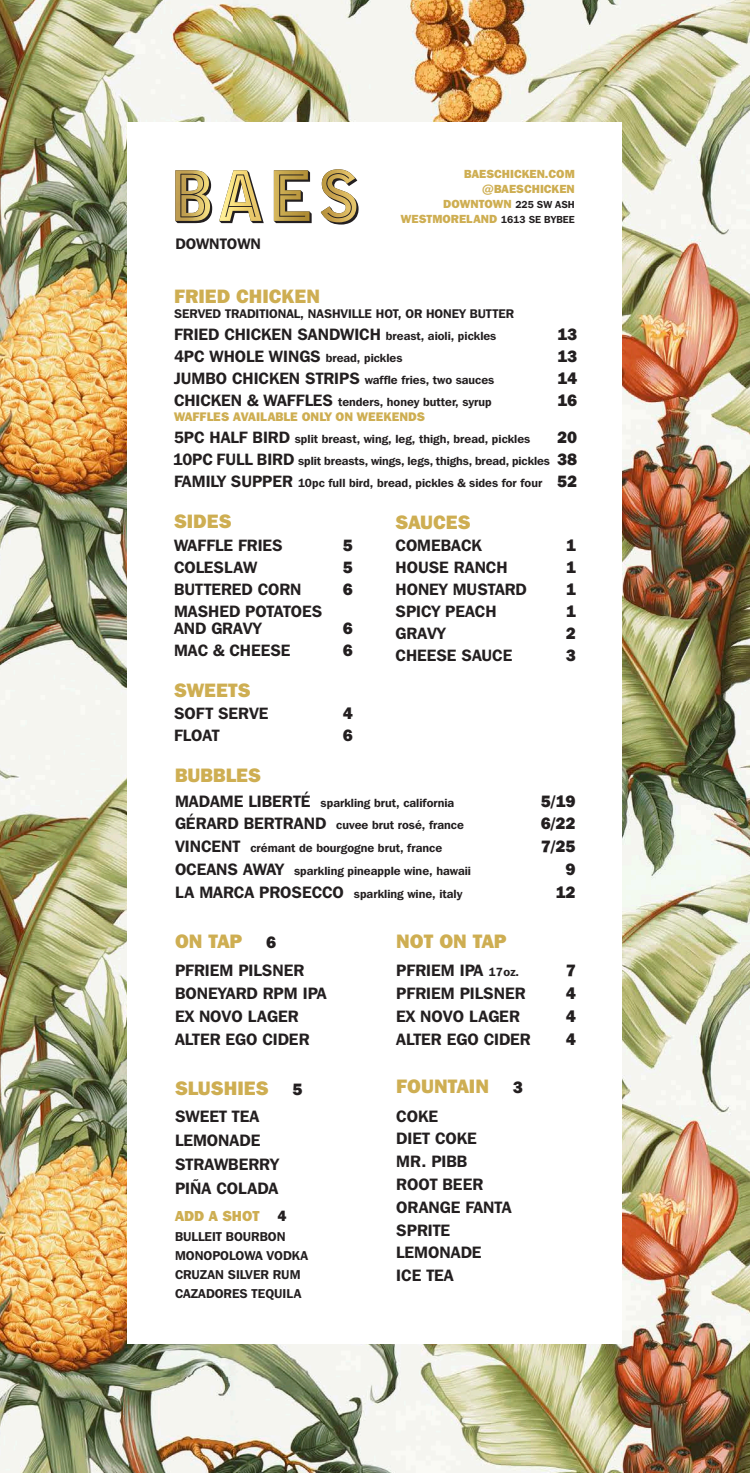
<style>
.page{position:relative;width:750px;height:1473px;background:#fff}
.page>*{position:absolute;margin:0;border:0;box-sizing:border-box;transform-origin:0 0}
.t1{font:800 19.31px "Franklin Gothic IT Cby BT";color:#ceae52}
.t2{font:800 19.25px "Franklin Gothic IT Cby BT";color:#ceae52}
.t3{font:600 16.38px/22.8px "Franklin Gothic IT Cby BT";color:#231f20}
.t4{font:800 16.38px "Franklin Gothic IT Cby BT";color:#231f20}
.t5{font:600 16.31px/17.2px "Franklin Gothic IT Cby BT";color:#231f20}
.t6{font:800 16.31px "Franklin Gothic IT Cby BT";color:#231f20}
.t7{font:600 15.12px "Franklin Gothic IT Cby BT";color:#231f20}
.t8{font:800 14.38px "Franklin Gothic IT Cby BT";color:#ceae52}
.t9{font:600 12.81px/18.9px "Franklin Gothic IT Cby BT";color:#231f20}
.t10{font:600 12.5px "Franklin Gothic IT Cby BT";color:#231f20}
.t11{font:800 12.38px "Franklin Gothic IT Cby BT";color:#ceae52}
.t12{font:600 11.81px "Franklin Gothic IT Cby BT";color:#231f20}
.t13{font:600 11.75px/22px "Franklin Gothic IT Cby BT";color:#231f20}
.t14{font:800 11.69px/15px "Franklin Gothic IT Cby BT";color:#ceae52;text-align:right}
.s1{font-weight:600;font-size:10.12px;color:#231f20}
.s2{font-size:11.75px}
.s3{font-size:16.31px}
.s4{font-weight:800;font-size:16.31px}
.s5{font-size:16.38px}
.s6{font-size:16.38px;color:#231f20}
.s7{font-size:14.56px;color:#231f20}
.s8{font-size:11.81px}
</style>
<div class="page">
<img style="left:0;top:0;width:750px;height:1472px">
<div style="left:128px;top:121px;width:494px;height:1222px;background:#fff"></div>
<svg style="left:275px;top:222px;width:36px;height:1px"></svg>
<svg style="left:176px;top:222px;width:28px;height:1px"></svg>
<svg style="left:330px;top:179px;width:28px;height:45px"></svg>
<img style="left:175px;top:169px;width:181px;height:53px">
<p class="t7" style="left:175px;top:234px;width:87px">DOWNTOWN</p>
<p class="t14" style="left:401px;top:166px;width:175px">BAESCHICKEN.COM @BAESCHICKEN<br>DOWNTOWN <span class="s1">225 SW ASH<br></span>WESTMORELAND <span class="s1">1613 SE BYBEE</span></p>
<h2 class="t2" style="left:174px;top:284px;width:147px">FRIED CHICKEN</h2>
<p class="t10" style="left:174px;top:306px;width:341px">SERVED TRADITIONAL, NASHVILLE HOT, OR HONEY BUTTER</p>
<h3 class="t5" style="left:174px;top:325px;width:324px">FRIED CHICKEN SANDWICH <span class="s2">breast, aioli, pickles</span></h3>
<h3 class="t6" style="left:557px;top:324px;width:22px">13</h3>
<h3 class="t5" style="left:174px;top:347px;width:230px">4PC WHOLE WINGS <span class="s2">bread, pickles</span></h3>
<h3 class="t6" style="left:557px;top:346px;width:22px">13</h3>
<p class="t13" style="left:174px;top:368px;width:322px"><span class="s3">JUMBO CHICKEN STRIPS</span> waffle fries, two sauces</p>
<h3 class="t6" style="left:557px;top:368px;width:22px">14</h3>
<p class="t13" style="left:174px;top:390px;width:319px"><span class="s3">CHICKEN &amp; WAFFLES</span> tenders, honey butter, syrup</p>
<h3 class="t6" style="left:557px;top:390px;width:22px">16</h3>
<p class="t11" style="left:174px;top:409px;width:252px">WAFFLES AVAILABLE ONLY ON WEEKENDS</p>
<p class="t13" style="left:174px;top:428px;width:358px"><span class="s3">5PC HALF BIRD</span> split breast, wing, leg, thigh, bread, pickles</p>
<h3 class="t6" style="left:557px;top:427px;width:22px">20</h3>
<p class="t13" style="left:173px;top:450px;width:406px"><span class="s3">10PC FULL BIRD</span> split breasts, wings, legs, thighs, bread, pickles <span class="s4">38<br></span><span class="s3">FAMILY SUPPER</span> 10pc full bird, bread, pickles &amp; sides for four <span class="s4">52</span></p>
<h2 class="t2" style="left:174px;top:509px;width:59px">SIDES</h2>
<h3 class="t5" style="left:174px;top:536px;width:110px">WAFFLE FRIES</h3>
<h3 class="t6" style="left:343px;top:534px;width:12px">5</h3>
<h3 class="t5" style="left:174px;top:558px;width:85px">COLESLAW</h3>
<h3 class="t6" style="left:343px;top:556px;width:12px">5</h3>
<h3 class="t5" style="left:174px;top:580px;width:129px">BUTTERED CORN</h3>
<h3 class="t6" style="left:343px;top:578px;width:12px">6</h3>
<h3 class="t5" style="left:174px;top:602px;width:150px">MASHED POTATOES<br>AND GRAVY</h3>
<h2 class="t2" style="left:395px;top:510px;width:77px">SAUCES</h2>
<h3 class="t5" style="left:395px;top:536px;width:88px">COMEBACK</h3>
<h3 class="t6" style="left:565px;top:534px;width:12px">1</h3>
<h3 class="t5" style="left:395px;top:558px;width:113px">HOUSE RANCH</h3>
<h3 class="t6" style="left:565px;top:556px;width:12px">1</h3>
<h3 class="t5" style="left:395px;top:580px;width:133px">HONEY MUSTARD</h3>
<h3 class="t6" style="left:565px;top:578px;width:12px">1</h3>
<h3 class="t5" style="left:395px;top:602px;width:102px">SPICY PEACH</h3>
<h3 class="t6" style="left:565px;top:600px;width:12px">1</h3>
<h3 class="t5" style="left:395px;top:624px;width:52px">GRAVY</h3>
<h3 class="t6" style="left:565px;top:622px;width:12px">2</h3>
<h3 class="t5" style="left:395px;top:646px;width:118px">CHEESE SAUCE</h3>
<h3 class="t6" style="left:565px;top:644px;width:12px">3</h3>
<h3 class="t6" style="left:343px;top:617px;width:12px">6</h3>
<h3 class="t5" style="left:174px;top:641px;width:118px">MAC &amp; CHEESE</h3>
<h3 class="t6" style="left:343px;top:639px;width:12px">6</h3>
<h2 class="t2" style="left:174px;top:678px;width:78px">SWEETS</h2>
<h3 class="t5" style="left:174px;top:704px;width:96px">SOFT SERVE</h3>
<h3 class="t6" style="left:343px;top:703px;width:12px">4</h3>
<h3 class="t5" style="left:174px;top:726px;width:47px">FLOAT</h3>
<h3 class="t6" style="left:343px;top:725px;width:12px">6</h3>
<h1 class="t1" style="left:175px;top:762px;width:87px">BUBBLES</h1>
<p class="t12" style="left:175px;top:795px;width:281px"><span class="s5">MADAME LIBERTÉ</span> sparkling brut, california</p>
<h3 class="t4" style="left:541px;top:790px;width:36px">5/19</h3>
<p class="t12" style="left:175px;top:817px;width:290px"><span class="s5">GÉRARD BERTRAND</span> cuvee brut rosé, france</p>
<h3 class="t4" style="left:541px;top:813px;width:36px">6/22</h3>
<p class="t12" style="left:175px;top:840px;width:268px"><span class="s5">VINCENT</span> crémant de bourgogne brut, france</p>
<h3 class="t4" style="left:541px;top:836px;width:36px">7/25</h3>
<p class="t12" style="left:175px;top:863px;width:297px"><span class="s5">OCEANS AWAY</span> sparkling pineapple wine, hawaii</p>
<h3 class="t4" style="left:565px;top:858px;width:12px">9</h3>
<p class="t12" style="left:175px;top:886px;width:289px"><span class="s5">LA MARCA PROSECCO</span> sparkling wine, italy</p>
<h3 class="t4" style="left:555px;top:881px;width:22px">12</h3>
<h1 class="t1" style="left:175px;top:928px;width:103px">ON TAP <span class="s6">6</span></h1>
<h3 class="t3" style="left:175px;top:958px;width:153px">PFRIEM PILSNER<br>BONEYARD RPM IPA<br>EX NOVO LAGER<br>ALTER EGO CIDER</h3>
<h1 class="t1" style="left:175px;top:1075px;width:129px">SLUSHIES <span class="s6">5</span></h1>
<h3 class="t3" style="left:175px;top:1103px;width:105px;line-height:24.3px">SWEET TEA<br>LEMONADE<br>STRAWBERRY<br>PIÑA COLADA</h3>
<p class="t8" style="left:175px;top:1207px;width:113px">ADD A SHOT <span class="s7">4</span></p>
<p class="t9" style="left:175px;top:1226px;width:135px">BULLEIT BOURBON<br>MONOPOLOWA VODKA<br>CRUZAN SILVER RUM<br>CAZADORES TEQUILA</p>
<h1 class="t1" style="left:396px;top:928px;width:112px">NOT ON TAP</h1>
<h3 class="t3" style="left:396px;top:958px;width:124px">PFRIEM IPA <span class="s8">17oz.</span></h3>
<h3 class="t4" style="left:566px;top:960px;width:12px">7</h3>
<h3 class="t3" style="left:396px;top:981px;width:131px">PFRIEM PILSNER</h3>
<h3 class="t4" style="left:566px;top:982px;width:12px">4</h3>
<h3 class="t3" style="left:396px;top:1004px;width:125px">EX NOVO LAGER</h3>
<h3 class="t4" style="left:566px;top:1005px;width:12px">4</h3>
<h3 class="t3" style="left:396px;top:1027px;width:136px">ALTER EGO CIDER</h3>
<h3 class="t4" style="left:566px;top:1028px;width:12px">4</h3>
<h1 class="t1" style="left:396px;top:1074px;width:128px">FOUNTAIN <span class="s6">3</span></h1>
<h3 class="t3" style="left:396px;top:1104px;width:117px">COKE<br>DIET COKE<br>MR. PIBB<br>ROOT BEER<br>ORANGE FANTA<br>SPRITE<br>LEMONADE<br>ICE TEA</h3>
</div>
